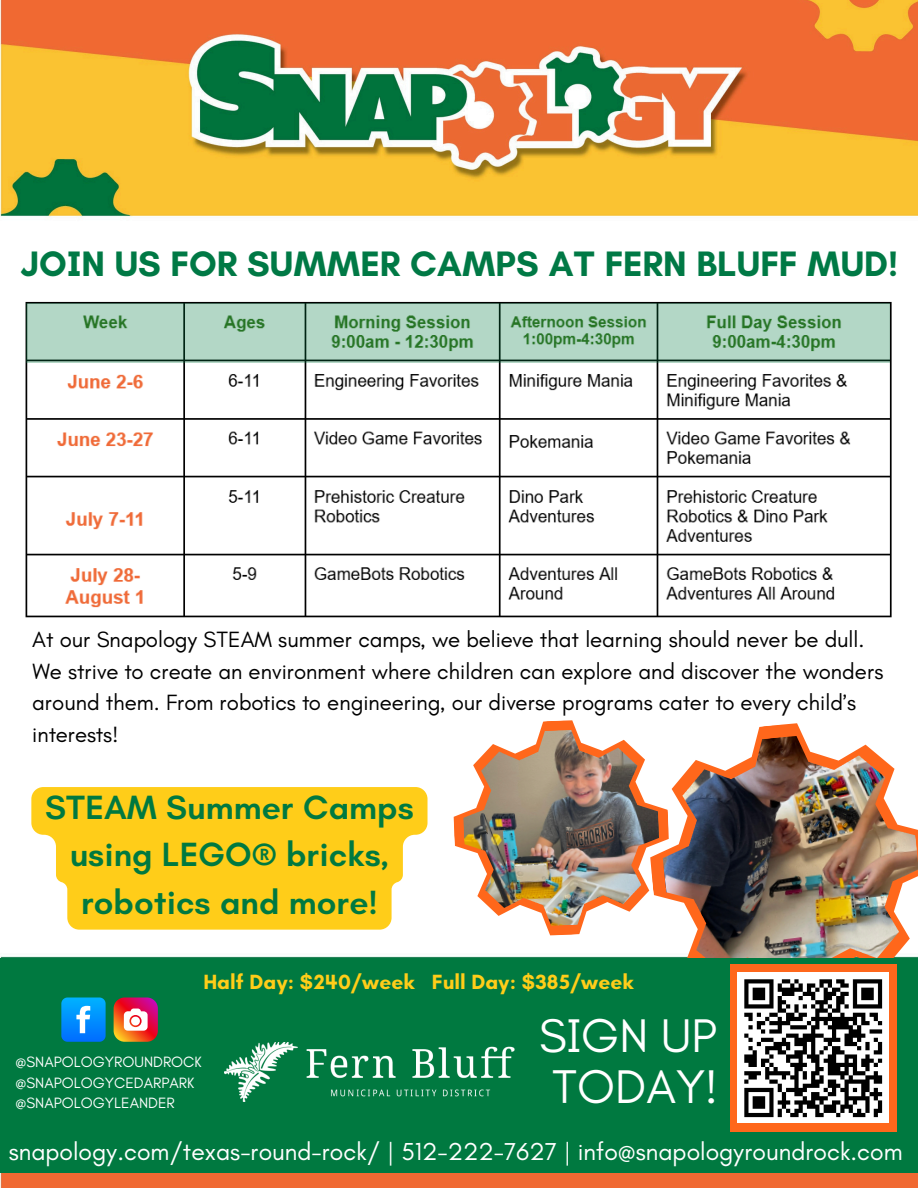
<style>
.page{position:relative;width:918px;height:1188px;background:#fff}
.page>*{position:absolute;margin:0;border:0;box-sizing:border-box;transform-origin:0 0}
.t1{font:48.15px/51.4px "Teachers";color:#fff}
.t2{font:700 36px "Teachers";color:#007945}
.t3{font:34.2px/47.4px "Teachers Sem Bd";color:#007940;text-align:center}
.t4{font:25.05px "Teachers";color:#fff}
.t5{font:22.5px/31.5px "Teachers";color:#000}
.t6{font:700 21px "Teachers";color:#ffcd19}
.t7{font:15.15px "Teachers";color:#fff}
</style>
<div class="page">
<img style="left:0;top:0;width:918px;height:1188px">
<svg style="left:635px;top:708px;width:283px;height:250px"></svg>
<img style="left:663px;top:736px;width:255px;height:222px">
<svg style="left:447px;top:714px;width:228px;height:228px"></svg>
<img style="left:463px;top:730px;width:196px;height:196px">
<div style="left:0;top:958px;width:918px;height:215px;background:#007940"></div>
<svg style="left:61px;top:998px;width:45px;height:44px"></svg>
<svg style="left:114px;top:998px;width:44px;height:44px"></svg>
<svg style="left:124px;top:1009px;width:24px;height:22px"></svg>
<div style="left:730px;top:964px;width:167px;height:167px;background:#ff671b"></div>
<img style="left:224px;top:1043px;width:291px;height:58px">
<img style="left:26px;top:296px;width:866px;height:322px">
<svg style="left:26px;top:303px;width:863px;height:59px;fill:#b3d7c6"></svg>
<img style="left:738px;top:972px;width:151px;height:151px">
<svg style="left:31px;top:787px;width:397px;height:143px;fill:#ffcd19"></svg>
<p class="t2" style="left:20px;top:249px;width:880px">JOIN US FOR SUMMER CAMPS AT FERN BLUFF MUD!</p>
<h5 class="t5" style="left:32px;top:626px;width:853px">At our Snapology STEAM summer camps, we believe that learning should never be dull.<br>We strive to create an environment where children can explore and discover the wonders around them. From robotics to engineering, our diverse programs cater to every child’s interests!</h5>
<p class="t3" style="left:45px;top:786px;width:370px">STEAM Summer Camps using LEGO® bricks, robotics and more!</p>
<p class="t6" style="left:203px;top:973px;width:432px">Half Day: $240/week Full Day: $385/week</p>
<p class="t7" style="left:16px;top:1056px;width:188px">@SNAPOLOGYROUNDROCK</p>
<h3 class="t7" style="left:16px;top:1076px;width:180px">@SNAPOLOGYCEDARPARK</h3>
<p class="t7" style="left:16px;top:1097px;width:161px">@SNAPOLOGYLEANDER</p>
<p class="t1" style="left:539px;top:1014px;width:180px">SIGN UP<br>TODAY!</p>
<h6 class="t4" style="left:9px;top:1141px;width:895px">snapology.com/texas-round-rock/ | 512-222-7627 | info@snapologyroundrock.com</h6>
</div>
